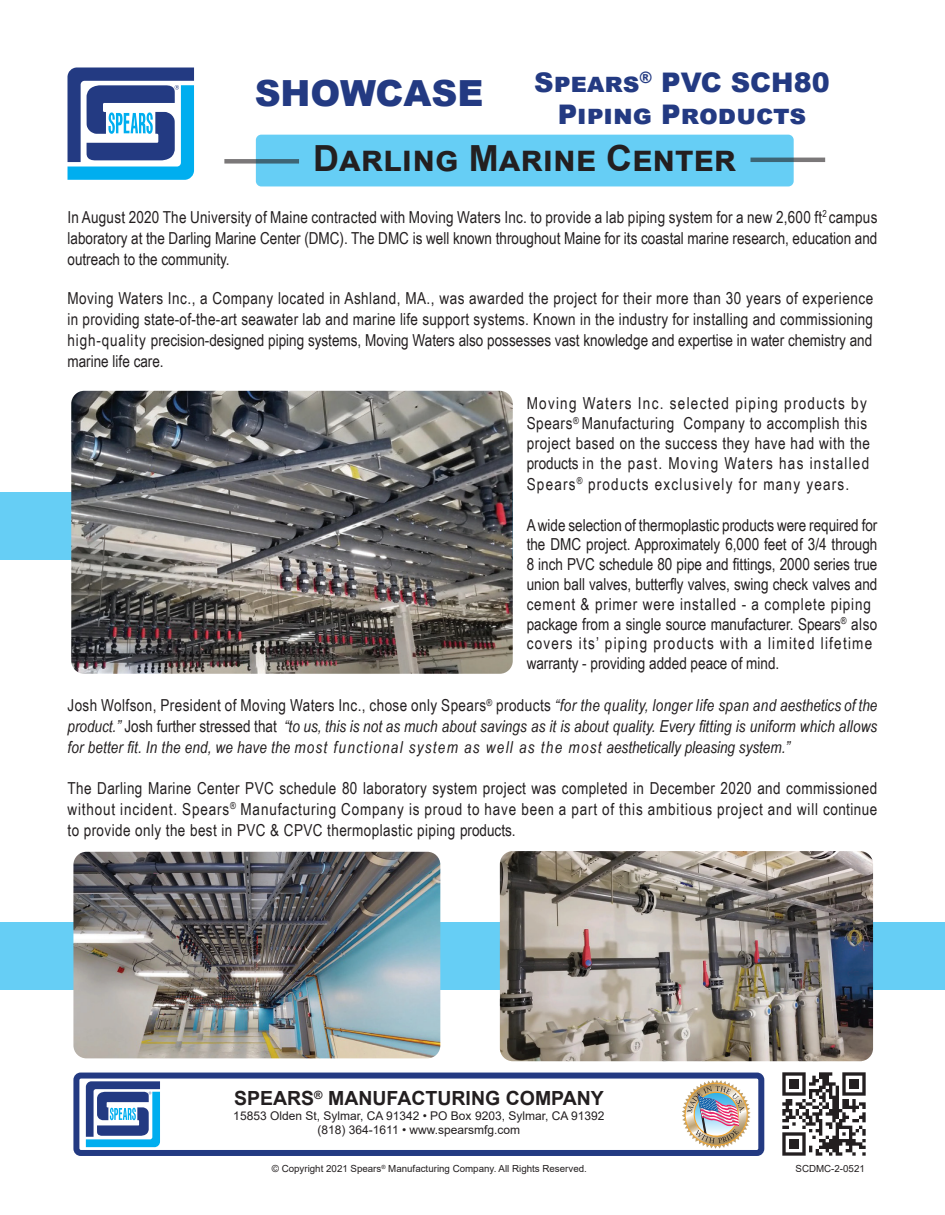
<style>
.page{position:relative;width:945px;height:1215px;background:#fff}
.page>*{position:absolute;margin:0;border:0;box-sizing:border-box;transform-origin:0 0}
.t1{font:700 36px "Arial";color:#231f20}
.t2{font:900 36px "Arial";color:#233a82}
.t3{font:900 27px/32.4px "Arial";color:#233a82;text-align:center}
.t4{font:700 19.5px "Arial";color:#231f20}
.t5{font:16.5px/21px "Arial Narrow";color:#231f20;text-align:justify}
.t6{font:italic 16.5px/21px "Arial Narrow";color:#231f20;text-align:justify}
.t7{font:16.5px/20.1px "Arial Narrow";letter-spacing:.075em;color:#231f20}
.t8{font:12px/14.4px "Arial";color:#231f20;text-align:center}
.t9{font:9.75px "Arial";color:#231f20}
.s1{font-style:normal}
</style>
<div class="page">
<div style="left:73px;top:1073px;width:691px;height:83px;border:6px solid #233a82;border-radius:4px"></div>
<div style="left:0;top:922px;width:945px;height:68px;background:#66cef5"></div>
<div style="left:0;top:492px;width:512px;height:68px;background:#66cef5"></div>
<img style="left:71px;top:391px;width:442px;height:283px">
<svg style="left:68px;top:68px;width:126px;height:112px"></svg>
<div style="left:256px;top:135px;width:538px;height:51px;background:#66cef5;border-radius:5px"></div>
<img style="left:500px;top:851px;width:373px;height:210px">
<img style="left:73px;top:852px;width:367px;height:206px">
<img style="left:782px;top:1072px;width:84px;height:84px">
<img style="left:682px;top:1080px;width:69px;height:69px">
<svg style="left:86px;top:1081px;width:74px;height:66px"></svg>
<svg style="left:224px;top:159px;width:75px;height:5px"></svg>
<svg style="left:751px;top:158px;width:74px;height:4px"></svg>
<h1 class="t2" style="left:255px;top:67px;width:230px">SHOWCASE</h1>
<h2 class="t3" style="left:534px;top:65px;width:297px">Spears<sup>®</sup> PVC SCH80<br>Piping Products</h2>
<h1 class="t1" style="left:313px;top:133px;width:425px">Darling Marine Center</h1>
<p class="t5" style="left:68px;top:206px;width:812px">In August 2020 The University of Maine contracted with Moving Waters Inc. to provide a lab piping system for a new 2,600 ft<sup>2</sup> campus laboratory at the Darling Marine Center (DMC). The DMC is well known throughout Maine for its coastal marine research, education and outreach to the community.</p>
<p class="t5" style="left:68px;top:287px;width:807px">Moving Waters Inc., a Company located in Ashland, MA., was awarded the project for their more than 30 years of experience in providing state-of-the-art seawater lab and marine life support systems. Known in the industry for installing and commissioning high-quality precision-designed piping systems, Moving Waters also possesses vast knowledge and expertise in water chemistry and marine life care.</p>
<p class="t7" style="left:527px;top:393px;width:345px">Moving Waters Inc. selected piping products by Spears<sup>®</sup> Manufacturing Company to accomplish this project based on the success they have had with the products in the past. Moving Waters has installed Spears<sup>®</sup> products exclusively for many years.</p>
<p class="t5" style="left:527px;top:514px;width:352px;line-height:19.8px;text-align:left">A wide selection of thermoplastic products were required for the DMC project. Approximately 6,000 feet of 3/4 through 8 inch PVC schedule 80 pipe and fittings, 2000 series true union ball valves, butterfly valves, swing check valves and cement &amp; primer were installed - a complete piping package from a single source manufacturer. Spears<sup>®</sup> also covers its’ piping products with a limited lifetime warranty - providing added peace of mind.</p>
<p class="t6" style="left:68px;top:695px;width:811px"><span class="s1">Josh Wolfson, President of Moving Waters Inc., chose only Spears</span><sup>®</sup> <span class="s1">products</span> “for the quality, longer life span and aesthetics of the product.” <span class="s1">Josh further stressed that</span> “to us, this is not as much about savings as it is about quality. Every fitting is uniform which allows for better fit. In the end, we have the most functional system as well as the most aesthetically pleasing system.”</p>
<p class="t5" style="left:68px;top:777px;width:811px">The Darling Marine Center PVC schedule 80 laboratory system project was completed in December 2020 and commissioned without incident. Spears<sup>®</sup> Manufacturing Company is proud to have been a part of this ambitious project and will continue to provide only the best in PVC &amp; CPVC thermoplastic piping products.</p>
<p class="t4" style="left:234px;top:1085px;width:371px">SPEARS<sup>®</sup> MANUFACTURING COMPANY</p>
<p class="t8" style="left:233px;top:1108px;width:373px">15853 Olden St, Sylmar, CA 91342 • PO Box 9203, Sylmar, CA 91392 (818) 364-1611 • www.spearsmfg.com</p>
<p class="t9" style="left:272px;top:1162px;width:317px">© Copyright 2021 Spears<sup>®</sup> Manufacturing Company. All Rights Reserved.</p>
<p class="t9" style="left:796px;top:1162px;width:71px">SCDMC-2-0521</p>
</div>
